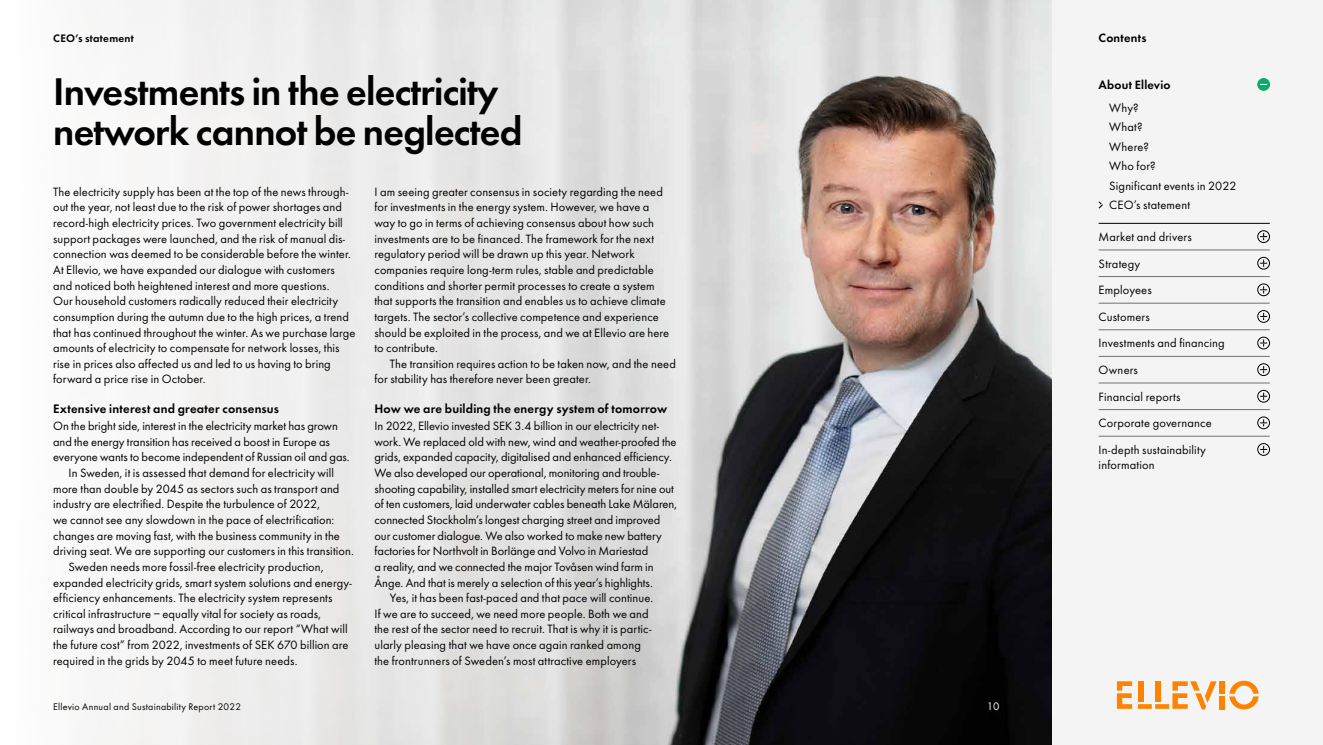
<style>
.page{position:relative;width:1323px;height:745px;background:#fff}
.page>*{position:absolute;margin:0;border:0;box-sizing:border-box;transform-origin:0 0}
.Rubrik1{font:600 40px/40px "Futura EF";letter-spacing:-.02em;color:#000}
.Melllanrubrik_1{font:600 12.75px "Futura EF";letter-spacing:.015em;color:#000}
.Brödtext{font:12.5px/15.6px "Futura EF";letter-spacing:.005em;color:#000}
.Brödtext_indrag{font:12.5px/15.6px "Futura EF";letter-spacing:.005em;color:#000}
.t1{font:600 12.5px "Futura EF";letter-spacing:.015em;color:#000}
.t2{font:600 11.25px "Futura EF";letter-spacing:.025em;color:#000}
.Faktabröd{font:11.25px "Futura EF";color:#fff}
.t3{font:10px "Futura EF";letter-spacing:.025em;color:#000}
</style>
<div class="page">
<img style="left:678px;top:0;width:374px;height:744px">
<svg style="left:97px;top:0;width:581px;height:744px;fill:#eaeaea"></svg>
<div style="left:1052px;top:0;width:271px;height:744px;background:#f5f4f4"></div>
<svg style="left:1229px;top:680px;width:29px;height:29px"></svg>
<svg style="left:1117px;top:681px;width:15px;height:27px"></svg>
<div style="left:1219px;top:680px;width:5px;height:13px;background:#ff8200"></div>
<div style="left:1219px;top:696px;width:5px;height:13px;background:#ff8200"></div>
<svg style="left:1138px;top:681px;width:78px;height:28px"></svg>
<hr style="left:1098px;top:249px;width:172px;height:1px;background:#736e6e">
<hr style="left:1098px;top:276px;width:172px;height:1px;background:#736e6e">
<hr style="left:1098px;top:303px;width:172px;height:1px;background:#736e6e">
<hr style="left:1098px;top:329px;width:172px;height:1px;background:#736e6e">
<hr style="left:1098px;top:356px;width:172px;height:1px;background:#736e6e">
<hr style="left:1098px;top:382px;width:172px;height:1px;background:#736e6e">
<hr style="left:1098px;top:409px;width:172px;height:1px;background:#736e6e">
<hr style="left:1098px;top:435px;width:172px;height:1px;background:#736e6e">
<hr style="left:1098px;top:223px;width:172px;height:1px;background:#000">
<div style="left:1257px;top:230px;width:13px;height:13px;border:1px solid #000;border-radius:50%"></div>
<svg style="left:1260px;top:233px;width:7px;height:7px"></svg>
<div style="left:1257px;top:257px;width:13px;height:12px;border:1px solid #000;border-radius:50%"></div>
<svg style="left:1260px;top:259px;width:7px;height:7px"></svg>
<div style="left:1257px;top:283px;width:13px;height:13px;border:1px solid #000;border-radius:50%"></div>
<svg style="left:1260px;top:286px;width:7px;height:7px"></svg>
<div style="left:1257px;top:310px;width:13px;height:12px;border:1px solid #000;border-radius:50%"></div>
<svg style="left:1260px;top:313px;width:7px;height:7px"></svg>
<div style="left:1257px;top:336px;width:13px;height:13px;border:1px solid #000;border-radius:50%"></div>
<svg style="left:1260px;top:339px;width:7px;height:7px"></svg>
<div style="left:1257px;top:363px;width:13px;height:12px;border:1px solid #000;border-radius:50%"></div>
<svg style="left:1260px;top:366px;width:7px;height:7px"></svg>
<div style="left:1257px;top:390px;width:13px;height:12px;border:1px solid #000;border-radius:50%"></div>
<svg style="left:1260px;top:392px;width:7px;height:7px"></svg>
<div style="left:1257px;top:416px;width:13px;height:13px;border:1px solid #000;border-radius:50%"></div>
<svg style="left:1260px;top:419px;width:7px;height:7px"></svg>
<div style="left:1257px;top:443px;width:13px;height:12px;border:1px solid #000;border-radius:50%"></div>
<svg style="left:1260px;top:445px;width:7px;height:7px"></svg>
<svg style="left:1257px;top:78px;width:12px;height:12px"></svg>
<div style="left:1257px;top:78px;width:13px;height:13px;border:1px solid #00af6e;border-radius:50%"></div>
<svg style="left:1098px;top:201px;width:5px;height:7px"></svg>
<p class="t2" style="left:53px;top:31px;width:82px">CEO’s statement</p>
<p class="Rubrik1" style="left:53px;top:71px;width:471px">Investments in the electricity network cannot be neglected</p>
<p class="Brödtext_indrag" style="left:374px;top:184px;width:296px">I am seeing greater consensus in society regarding the need for investments in the energy system. However, we have a way to go in terms of achieving consensus about how such investments are to be financed. The framework for the next regulatory period will be drawn up this year. Network companies require long-term rules, stable and predictable conditions and shorter permit processes to create a system that supports the transition and enables us to achieve climate targets. The sector’s collective competence and experience should be exploited in the process, and we at Ellevio are here to contribute.</p>
<p class="Brödtext_indrag" style="left:374px;top:355px;width:303px;text-indent:15px">The transition requires action to be taken now, and the need for stability has therefore never been greater.</p>
<p class="Melllanrubrik_1" style="left:374px;top:401px;width:294px">How we are building the energy system of tomorrow</p>
<p class="Brödtext" style="left:374px;top:418px;width:304px">In 2022, Ellevio invested SEK 3.4 billion in our electricity net&shy;work. We replaced old with new, wind and weather-proofed the grids, expanded capacity, digitalised and enhanced efficiency.<br>We also developed our operational, monitoring and trouble&shy;shooting capability, installed smart electricity meters for nine out of ten customers, laid underwater cables beneath Lake Mälaren, connected Stockholm’s longest charging street and improved our customer dialogue. We also worked to make new battery factories for Northvolt in Borlänge and Volvo in Mariestad<br>a reality, and we connected the major Tovåsen wind farm in Ånge. And that is merely a selection of this year’s highlights.</p>
<p class="Brödtext_indrag" style="left:374px;top:590px;width:280px;text-indent:15px">Yes, it has been fast-paced and that pace will continue.<br>If we are to succeed, we need more people. Both we and the rest of the sector need to recruit. That is why it is partic&shy;ularly pleasing that we have once again ranked among the frontrunners of Sweden’s most attractive employers</p>
<p class="Brödtext" style="left:53px;top:184px;width:304px">The electricity supply has been at the top of the news through&shy;out the year, not least due to the risk of power shortages and record-high electricity prices. Two government electricity bill support packages were launched, and the risk of manual dis&shy;connection was deemed to be considerable before the winter.<br>At Ellevio, we have expanded our dialogue with customers and noticed both heightened interest and more questions.<br>Our household customers radically reduced their electricity consumption during the autumn due to the high prices, a trend that has continued throughout the winter. As we purchase large amounts of electricity to compensate for network losses, this rise in prices also affected us and led to us having to bring forward a price rise in October.</p>
<p class="Melllanrubrik_1" style="left:53px;top:401px;width:227px">Extensive interest and greater consensus</p>
<p class="Brödtext" style="left:53px;top:418px;width:298px">On the bright side, interest in the electricity market has grown and the energy transition has received a boost in Europe as everyone wants to become independent of Russian oil and gas.</p>
<p class="Brödtext_indrag" style="left:53px;top:465px;width:302px;text-indent:15px">In Sweden, it is assessed that demand for electricity will more than double by 2045 as sectors such as transport and industry are electrified. Despite the turbulence of 2022,<br>we cannot see any slowdown in the pace of electrification: changes are moving fast, with the business community in the driving seat. We are supporting our customers in this transition.</p>
<p class="Brödtext_indrag" style="left:53px;top:558px;width:300px;text-indent:15px">Sweden needs more fossil-free electricity production, expanded electricity grids, smart system solutions and energy&shy;efficiency enhancements. The electricity system represents critical infrastructure – equally vital for society as roads, railways and broadband. According to our report “What will the future cost” from 2022, investments of SEK 670 billion are required in the grids by 2045 to meet future needs.</p>
<p class="t3" style="left:53px;top:700px;width:189px">Ellevio Annual and Sustainability Report 2022</p>
<p class="Faktabröd" style="left:986px;top:698px;width:14px">10</p>
<p class="t1" style="left:1098px;top:30px;width:49px">Contents</p>
<p class="t1" style="left:1098px;top:77px;width:73px">About Ellevio</p>
<p class="Brödtext" style="left:1109px;top:98px;width:129px;line-height:19.5px">Why?<br>What?<br>Where?<br>Who for?<br>Significant events in 2022<br>CEO’s statement</p>
<p class="Brödtext" style="left:1098px;top:223px;width:128px;line-height:26.6px">Market and drivers<br>Strategy<br>Employees<br>Customers<br>Investments and financing<br>Owners<br>Financial reports<br>Corporate governance<br>In-depth sustainability</p>
<p class="Brödtext" style="left:1098px;top:457px;width:57px">information</p>
</div>
